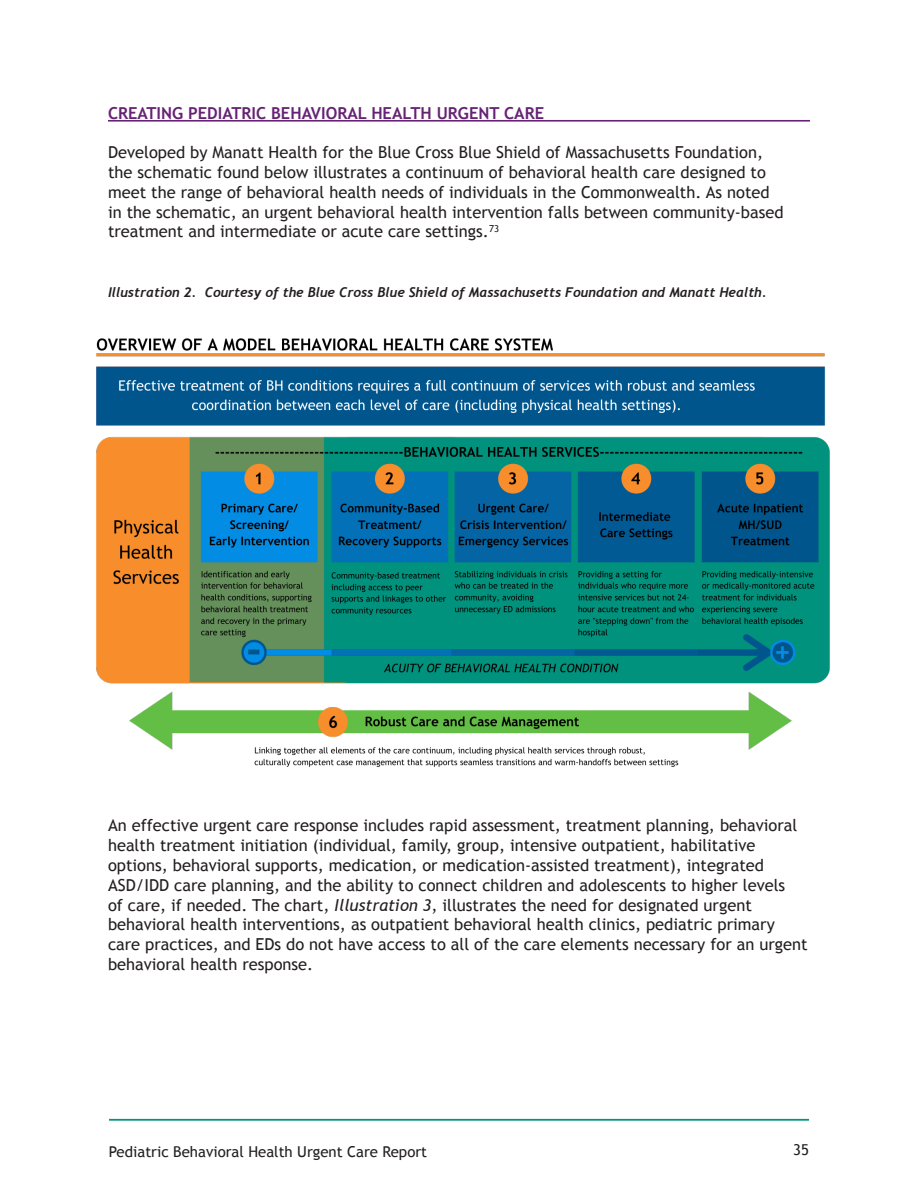
<style>
.page{position:relative;width:918px;height:1188px;background:#fff}
.page>*{position:absolute;margin:0;border:0;box-sizing:border-box;transform-origin:0 0}
.t1{font:16.5px/19.8px "Trebuchet MS";color:#231f20}
.CMHC_Paragraph{font:700 16.5px "Trebuchet MS";color:#662274}
.t2{font:15px "Trebuchet MS";color:#231f20}
.t3{font:italic 700 13.5px "Trebuchet";color:#231f20}
.s1{font-style:italic}
</style>
<div class="page">
<hr style="left:109px;top:1119px;width:700px;height:2px;background:#009483">
<hr style="left:108px;top:120px;width:702px;height:2px;background:#662274">
<img style="left:96px;top:338px;width:734px;height:429px">
<p class="CMHC_Paragraph" style="left:108px;top:102px;width:438px">CREATING PEDIATRIC BEHAVIORAL HEALTH URGENT CARE</p>
<p class="t1" style="left:108px;top:143px;width:677px">Developed by Manatt Health for the Blue Cross Blue Shield of Massachusetts Foundation, the schematic found below illustrates a continuum of behavioral health care designed to meet the range of behavioral health needs of individuals in the Commonwealth. As noted in the schematic, an urgent behavioral health intervention falls between community-based treatment and intermediate or acute care settings.<sup>73</sup></p>
<p class="t3" style="left:108px;top:284px;width:660px">Illustration 2. Courtesy of the Blue Cross Blue Shield of Massachusetts Foundation and Manatt Health.</p>
<p class="t1" style="left:108px;top:816px;width:701px">An effective urgent care response includes rapid assessment, treatment planning, behavioral health treatment initiation (individual, family, group, intensive outpatient, habilitative options, behavioral supports, medication, or medication-assisted treatment), integrated ASD/IDD care planning, and the ability to connect children and adolescents to higher levels<br>of care, if needed. The chart, <span class="s1">Illustration 3</span>, illustrates the need for designated urgent behavioral health interventions, as outpatient behavioral health clinics, pediatric primary care practices, and EDs do not have access to all of the care elements necessary for an urgent behavioral health response.</p>
<p class="t2" style="left:109px;top:1143px;width:320px">Pediatric Behavioral Health Urgent Care Report</p>
<p class="t2" style="left:793px;top:1141px;width:17px">35</p>
</div>
